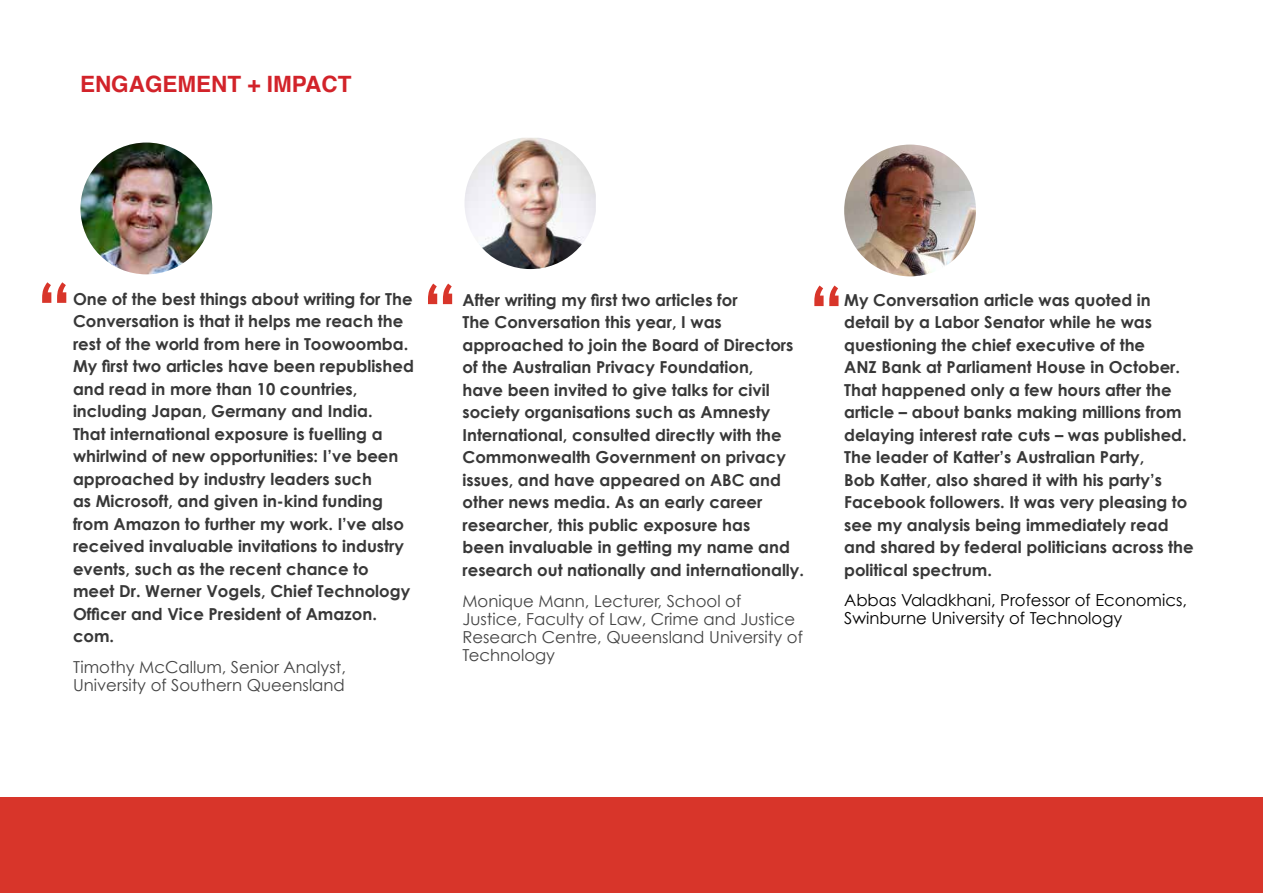
<style>
.page{position:relative;width:1263px;height:893px;background:#fff}
.page>*{position:absolute;margin:0;border:0;box-sizing:border-box;transform-origin:0 0}
.t1{font:700 75px "Century Gothic";color:#d8352a}
.t2{font:700 22.5px "Helvetica";color:#d2232a}
.t3{font:700 16.5px/22.5px "Century Gothic";color:#383838}
.t4{font:16.5px/18px "Century Gothic";color:#444}
.t5{font:16.5px/18px "Century Gothic";color:#000}
</style>
<div class="page">
<div style="left:0;top:797px;width:1263px;height:96px;background:#d8352a"></div>
<img style="left:844px;top:145px;width:132px;height:131px;border-radius:66px">
<img style="left:80px;top:143px;width:132px;height:131px;border-radius:66px">
<img style="left:465px;top:138px;width:131px;height:131px">
<h2 class="t2" style="left:80px;top:66px;width:273px">ENGAGEMENT + IMPACT</h2>
<h1 class="t1" style="left:36px;top:263px;width:37px">“</h1>
<h1 class="t1" style="left:422px;top:264px;width:37px">“</h1>
<h1 class="t1" style="left:808px;top:266px;width:37px">“</h1>
<p class="t3" style="left:73px;top:287px;width:342px">One of the best things about writing for The Conversation is that it helps me reach the rest of the world from here in Toowoomba.<br>My first two articles have been republished and read in more than 10 countries, including Japan, Germany and India.<br>That international exposure is fuelling a whirlwind of new opportunities: I’ve been approached by industry leaders such<br>as Microsoft, and given in-kind funding from Amazon to further my work. I’ve also received invaluable invitations to industry events, such as the recent chance to meet Dr. Werner Vogels, Chief Technology Officer and Vice President of Amazon. com.</p>
<p class="t4" style="left:73px;top:658px;width:274px">Timothy McCallum, Senior Analyst,<br>University of Southern Queensland</p>
<p class="t3" style="left:462px;top:288px;width:343px">After writing my first two articles for<br>The Conversation this year, I was approached to join the Board of Directors of the Australian Privacy Foundation,<br>have been invited to give talks for civil society organisations such as Amnesty International, consulted directly with the Commonwealth Government on privacy issues, and have appeared on ABC and other news media. As an early career researcher, this public exposure has<br>been invaluable in getting my name and research out nationally and internationally.</p>
<p class="t4" style="left:462px;top:591px;width:342px">Monique Mann, Lecturer, School of Justice, Faculty of Law, Crime and Justice Research Centre, Queensland University of Technology</p>
<p class="t3" style="left:844px;top:288px;width:351px">My Conversation article was quoted in detail by a Labor Senator while he was questioning the chief executive of the<br>ANZ Bank at Parliament House in October.<br>That happened only a few hours after the article – about banks making millions from delaying interest rate cuts – was published.<br>The leader of Katter’s Australian Party,<br>Bob Katter, also shared it with his party’s Facebook followers. It was very pleasing to see my analysis being immediately read and shared by federal politicians across the political spectrum.</p>
<p class="t5" style="left:844px;top:591px;width:344px">Abbas Valadkhani, Professor of Economics,<br>Swinburne University of Technology</p>
</div>
